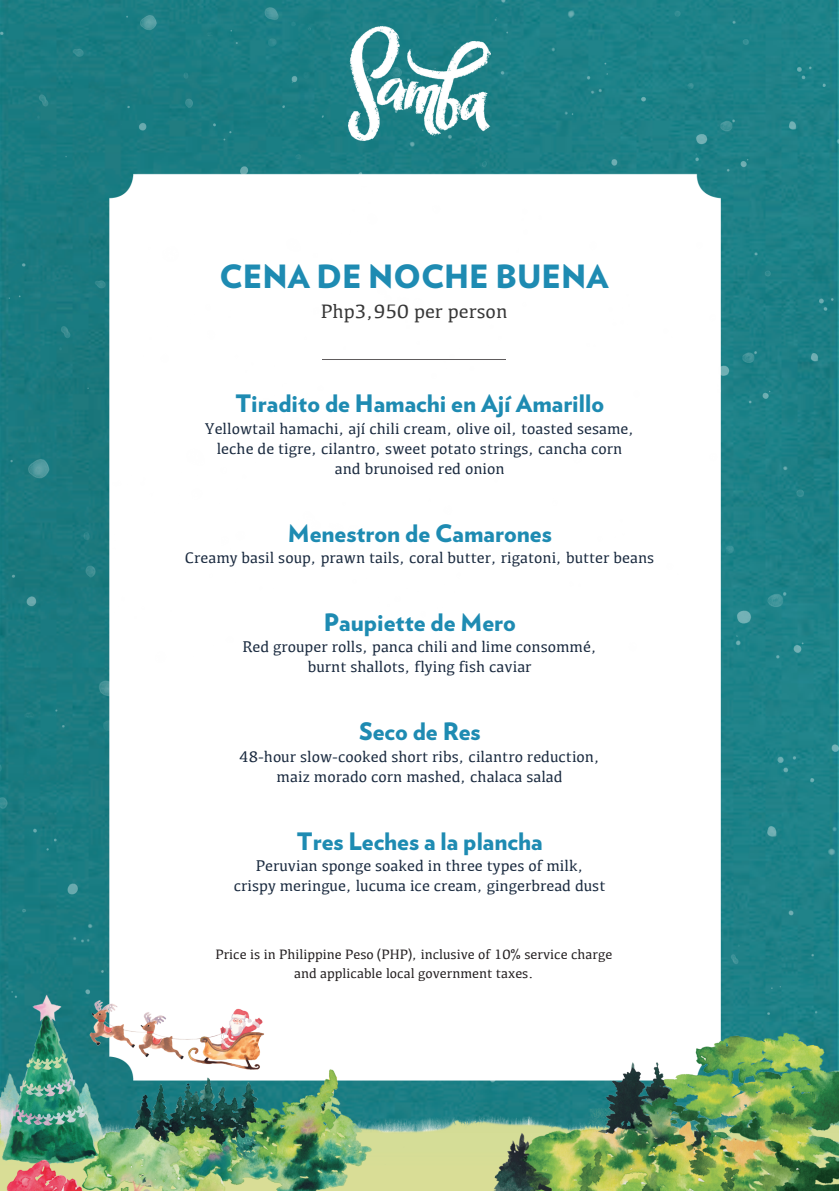
<style>
.page{position:relative;width:839px;height:1191px;background:#fff}
.page>*{position:absolute;margin:0;border:0;box-sizing:border-box;transform-origin:0 0}
.t1{font:900 32px "Verlag";color:#1e8bb2}
.t2{font:900 24px "Verlag";color:#1e8bb2}
.t3{font:20px "Kefa";color:#373737}
.t4{font:16px/20px "Kefa";color:#1a2a3f;text-align:center}
.t5{font:14px "Kefa";color:#231f20}
</style>
<div class="page">
<img style="left:0;top:0;width:838px;height:706px">
<img style="left:0;top:706px;width:838px;height:485px">
<img style="left:349px;top:27px;width:141px;height:114px">
<img style="left:323px;top:335px;width:183px;height:48px">
<p class="t1" style="left:219px;top:262px;width:390px">CENA DE NOCHE BUENA</p>
<p class="t3" style="left:321px;top:303px;width:188px">Php3,950 per person</p>
<p class="t2" style="left:235px;top:393px;width:370px">Tiradito de Hamachi en Ají Amarillo</p>
<p class="t4" style="left:205px;top:420px;width:431px">Yellowtail hamachi, ají chili cream, olive oil, toasted sesame, leche de tigre, cilantro, sweet potato strings, cancha corn and brunoised red onion</p>
<p class="t2" style="left:288px;top:523px;width:265px">Menestron de Camarones</p>
<p class="t4" style="left:185px;top:549px;width:471px">Creamy basil soup, prawn tails, coral butter, rigatoni, butter beans</p>
<p class="t2" style="left:324px;top:612px;width:194px">Paupiette de Mero</p>
<p class="t4" style="left:242px;top:639px;width:356px">Red grouper rolls, panca chili and lime consommé, burnt shallots, flying fish caviar</p>
<h1 class="t2" style="left:359px;top:721px;width:123px">Seco de Res</h1>
<h1 class="t4" style="left:239px;top:748px;width:362px">48-hour slow-cooked short ribs, cilantro reduction, maiz morado corn mashed, chalaca salad</h1>
<p class="t2" style="left:297px;top:831px;width:247px">Tres Leches a la plancha</p>
<p class="t4" style="left:234px;top:857px;width:373px">Peruvian sponge soaked in three types of milk, crispy meringue, lucuma ice cream, gingerbread dust</p>
<p class="t5" style="left:215px;top:949px;width:398px">Price is in Philippine Peso (PHP), inclusive of 10% service charge</p>
<p class="t5" style="left:294px;top:967px;width:241px">and applicable local government taxes.</p>
</div>
